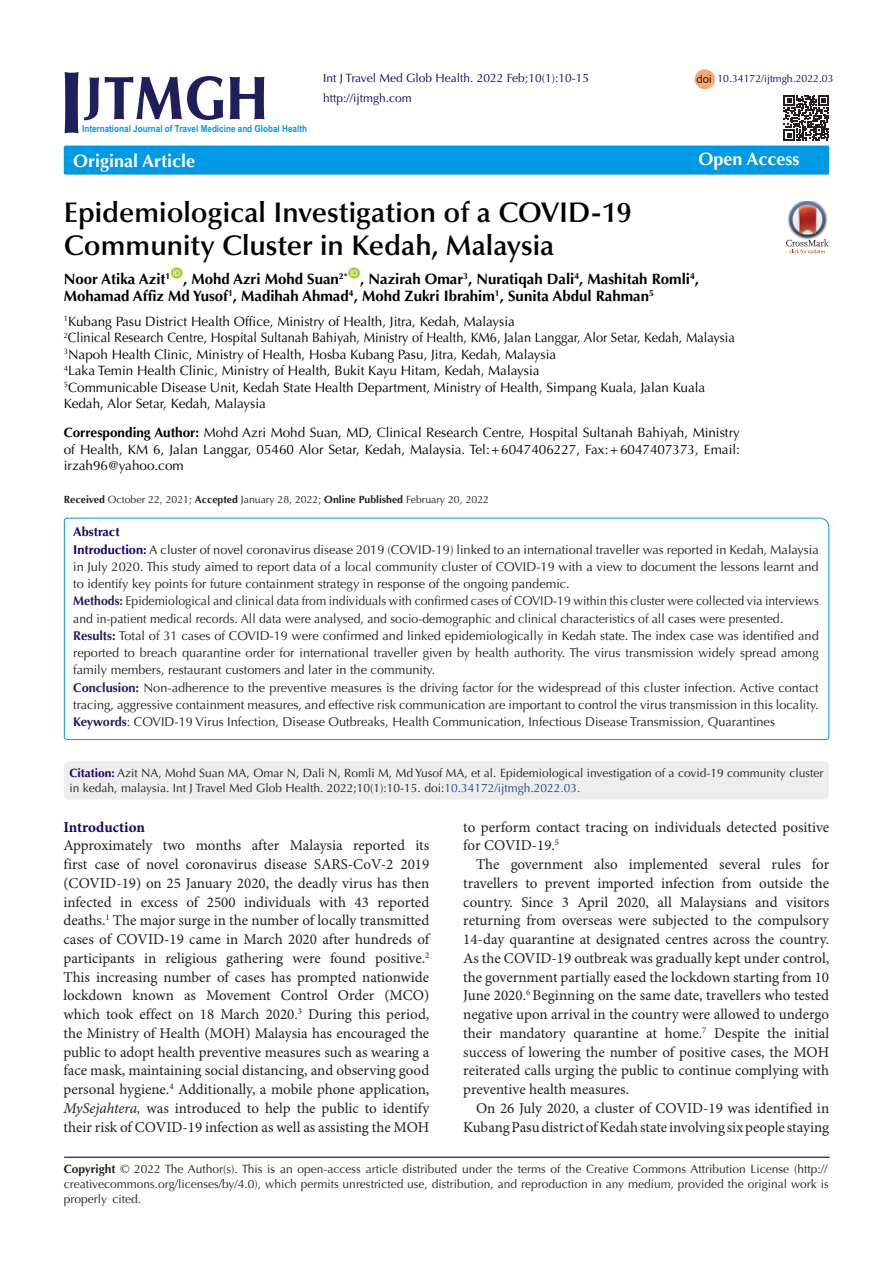
<style>
.page{position:relative;width:893px;height:1263px;background:#fff}
.page>*{position:absolute;margin:0;border:0;box-sizing:border-box;transform-origin:0 0}
.t1{font:900 85.65px "Optima LT Std";color:#201f5b;scale:.66 1}
.t2{font:900 61.2px "Optima LT Std";color:#201f5b;scale:.88 1}
.t3{font:900 50.55px "Optima LT Std";color:#201f5b}
.t4{font:600 28.5px/33px "Optima LT Std";color:#000}
.t5{font:700 18px "Optima LT Std";color:#fff}
.t6{font:15px/18.8px "Minion Pro";color:#231f20;text-align:justify}
.t7{font:700 15px/16.5px "Optima LT Std";color:#000}
.Default{font:700 15px "Minion Pro";letter-spacing:-.005em;color:#190066}
.t8{font:13.5px/16.5px "Optima LT Std";color:#000}
.t9{font:13.5px "Optima LT Std";color:#000;scale:.95 1}
.Default-2{font:12.75px/17.2px "Optima LT Std";color:#231f20;text-align:justify}
.Default-3{font:12.75px/17.2px "Optima LT Std";color:#231f20;scale:.96 1}
.Default-4{font:700 12.75px "Optima LT Std";color:#190066}
.t10{font:12px/15px "Optima LT Std";color:#231f20;text-align:justify}
.t11{font:12px "Optima LT Std";color:#190066}
.t12{font:11.25px "Arial";color:#231f20}
.t13{font:10.5px "Optima LT Std";color:#231f20}
.t14{font:10.5px "Optima LT Std";color:#190066}
.t15{font:700 9.6px "Arial";color:#0099e5;scale:.85 1}
.t16{font:7.8px "Arial";color:#fff}
.s1{font-weight:700}
.s2{font-weight:700;color:#190066}
.s3{font-weight:700;color:#231d60}
.s4{color:#231d60}
.s5{color:#253f8e}
.s6{font-style:italic}
</style>
<div class="page">
<hr style="left:64px;top:1157px;width:765px;height:1px;background:#190066">
<div style="left:695px;top:69px;width:20px;height:20px;background:#f9a86f;border-radius:50%"></div>
<div style="left:64px;top:146px;width:765px;height:29px;background:#0099e5;border-radius:2px"></div>
<div style="left:171px;top:267px;width:12px;height:12px;background:#a6ce39;border-radius:50%"></div>
<div style="left:348px;top:267px;width:12px;height:12px;background:#a6ce39;border-radius:50%"></div>
<svg style="left:783px;top:95px;width:46px;height:46px"></svg>
<div style="left:65px;top:762px;width:763px;height:37px;background:#eee;border-radius:4px"></div>
<div style="left:64px;top:761px;width:765px;height:38px;border:2px solid #eee;border-radius:4px"></div>
<svg style="left:64px;top:517px;width:766px;height:223px"></svg>
<img style="left:798px;top:201px;width:18px;height:1px">
<svg style="left:786px;top:202px;width:43px;height:52px"></svg>
<p class="t1" style="left:61px;top:51px;width:35px">I</p>
<p class="t11" style="left:323px;top:71px;width:267px">Int J Travel Med Glob Health. 2022 Feb;10(1):10-15</p>
<p class="t12" style="left:697px;top:71px;width:17px">doi</p>
<p class="t14" style="left:717px;top:73px;width:118px">10.34172/ijtmgh.2022.03</p>
<p class="t2" style="left:104px;top:63px;width:188px">TMGH</p>
<p class="t3" style="left:86px;top:66px;width:18px">J</p>
<p class="t5" style="left:73px;top:150px;width:124px">Original Article</p>
<p class="t5" style="left:699px;top:149px;width:103px">Open Access</p>
<p class="t4" style="left:64px;top:196px;width:569px">Epidemiological Investigation of a COVID-19<br>Community Cluster in Kedah, Malaysia</p>
<p class="t7" style="left:64px;top:271px;width:108px">Noor Atika Azit<sup>1</sup></p>
<p class="t16" style="left:173px;top:268px;width:9px">ID</p>
<p class="t7" style="left:183px;top:271px;width:166px">, Mohd Azri Mohd Suan<sup>2*</sup></p>
<p class="t16" style="left:350px;top:268px;width:9px">ID</p>
<p class="t11" style="left:323px;top:91px;width:90px">http://ijtmgh.com</p>
<p class="t15" style="left:82px;top:122px;width:266px">International Journal of Travel Medicine and Global Health</p>
<p class="t7" style="left:64px;top:271px;width:637px;text-indent:297px">, Nazirah Omar<sup>3</sup>, Nuratiqah Dali<sup>4</sup>, Mashitah Romli<sup>4</sup>,<br>Mohamad Affiz Md Yusof<sup>1</sup>, Madihah Ahmad<sup>4</sup>, Mohd Zukri Ibrahim<sup>1</sup>, Sunita Abdul Rahman<sup>5</sup></p>
<p class="t8" style="left:64px;top:313px;width:453px"><sup>1</sup>Kubang Pasu District Health Office, Ministry of Health, Jitra, Kedah, Malaysia</p>
<p class="t9" style="left:64px;top:330px;width:708px"><sup>2</sup>Clinical Research Centre, Hospital Sultanah Bahiyah, Ministry of Health, KM6, Jalan Langgar, Alor Setar, Kedah, Malaysia</p>
<p class="t8" style="left:64px;top:346px;width:494px"><sup>3</sup>Napoh Health Clinic, Ministry of Health, Hosba Kubang Pasu, Jitra, Kedah, Malaysia</p>
<p class="t8" style="left:64px;top:362px;width:477px"><sup>4</sup>Laka Temin Health Clinic, Ministry of Health, Bukit Kayu Hitam, Kedah, Malaysia</p>
<p class="t8" style="left:64px;top:379px;width:643px"><sup>5</sup>Communicable Disease Unit, Kedah State Health Department, Ministry of Health, Simpang Kuala, Jalan Kuala<br>Kedah, Alor Setar, Kedah, Malaysia</p>
<p class="t8" style="left:64px;top:425px;width:678px;text-align:justify"><span class="s1">Corresponding Author:</span> Mohd Azri Mohd Suan, MD, Clinical Research Centre, Hospital Sultanah Bahiyah, Ministry of Health, KM 6, Jalan Langgar, 05460 Alor Setar, Kedah, Malaysia. Tel:+6047406227, Fax:+6047407373, Email: irzah96@yahoo.com</p>
<p class="t13" style="left:64px;top:493px;width:427px"><span class="s1">Received</span> October 22, 2021; <span class="s1">Accepted</span> January 28, 2022; <span class="s1">Online Published</span> February 20, 2022</p>
<p class="Default-4" style="left:73px;top:525px;width:48px">Abstract</p>
<p class="Default-2" style="left:73px;top:541px;width:747px"><span class="s2">Introduction:</span> A cluster of novel coronavirus disease 2019 (COVID-19) linked to an international traveller was reported in Kedah, Malaysia in July 2020. This study aimed to report data of a local community cluster of COVID-19 with a view to document the lessons learnt and to identify key points for future containment strategy in response of the ongoing pandemic.</p>
<p class="Default-3" style="left:73px;top:593px;width:778px"><span class="s3">Methods:</span> Epidemiological and clinical data from individuals with confirmed cases of COVID-19 within this cluster were collected via interviews and in-patient medical records. All data were analysed, and socio-demographic and clinical characteristics of all cases were presented.</p>
<p class="Default-2" style="left:73px;top:627px;width:747px"><span class="s3">Results:</span> Total of 31 cases of COVID-19 were confirmed and linked epidemiologically in Kedah state. The index case was identified and reported to breach quarantine order for international traveller given by health authority. The virus transmission widely spread among family members, restaurant customers and later in the community.</p>
<p class="Default-2" style="left:73px;top:679px;width:747px"><span class="s3">Conclusion:</span> Non-adherence to the preventive measures is the driving factor for the widespread of this cluster infection. Active contact tracing, aggressive containment measures, and effective risk communication are important to control the virus transmission in this locality.</p>
<p class="Default-2" style="left:73px;top:713px;width:703px"><span class="s3">Keywords</span><span class="s4">:</span> COVID-19 Virus Infection, Disease Outbreaks, Health Communication, Infectious Disease Transmission, Quarantines</p>
<p class="t10" style="left:70px;top:766px;width:755px"><span class="s2">Citation:</span> Azit NA, Mohd Suan MA, Omar N, Dali N, Romli M, Md Yusof MA, et al. Epidemiological investigation of a covid-19 community cluster in kedah, malaysia. Int J Travel Med Glob Health. 2022;10(1):10-15. doi:<span class="s5">10.34172/ijtmgh.2022.03.</span></p>
<p class="Default" style="left:63px;top:816px;width:83px">Introduction</p>
<p class="t6" style="left:63px;top:837px;width:367px">Approximately two months after Malaysia reported its first case of novel coronavirus disease SARS-CoV-2 2019 (COVID-19) on 25 January 2020, the deadly virus has then infected in excess of 2500 individuals with 43 reported deaths.<sup>1</sup> The major surge in the number of locally transmitted cases of COVID-19 came in March 2020 after hundreds of participants in religious gathering were found positive.<sup>2<br></sup>This increasing number of cases has prompted nationwide lockdown known as Movement Control Order (MCO) which took effect on 18 March 2020.<sup>3</sup> During this period, the Ministry of Health (MOH) Malaysia has encouraged the public to adopt health preventive measures such as wearing a face mask, maintaining social distancing, and observing good personal hygiene.<sup>4</sup> Additionally, a mobile phone application, <span class="s6">MySejahtera,</span> was introduced to help the public to identify their risk of COVID-19 infection as well as assisting the MOH</p>
<p class="t6" style="left:463px;top:818px;width:367px">to perform contact tracing on individuals detected positive for COVID-19.<sup>5</sup></p>
<p class="t6" style="left:463px;top:855px;width:367px;text-indent:13px">The government also implemented several rules for travellers to prevent imported infection from outside the country. Since 3 April 2020, all Malaysians and visitors returning from overseas were subjected to the compulsory 14-day quarantine at designated centres across the country.<br>As the COVID-19 outbreak was gradually kept under control, the government partially eased the lockdown starting from 10<br>June 2020.<sup>6</sup> Beginning on the same date, travellers who tested negative upon arrival in the country were allowed to undergo their mandatory quarantine at home.<sup>7</sup> Despite the initial success of lowering the number of positive cases, the MOH reiterated calls urging the public to continue complying with preventive health measures.</p>
<p class="t6" style="left:463px;top:1099px;width:367px;text-align:right">On 26 July 2020, a cluster of COVID-19 was identified in<br>Kubang Pasu district of Kedah state involving six people staying</p>
<p class="t10" style="left:64px;top:1162px;width:766px"><span class="s1">Copyright</span> © 2022 The Author(s). This is an open-access article distributed under the terms of the Creative Commons Attribution License (http:// creativecommons.org/licenses/by/4.0), which permits unrestricted use, distribution, and reproduction in any medium, provided the original work is properly cited.</p>
</div>
